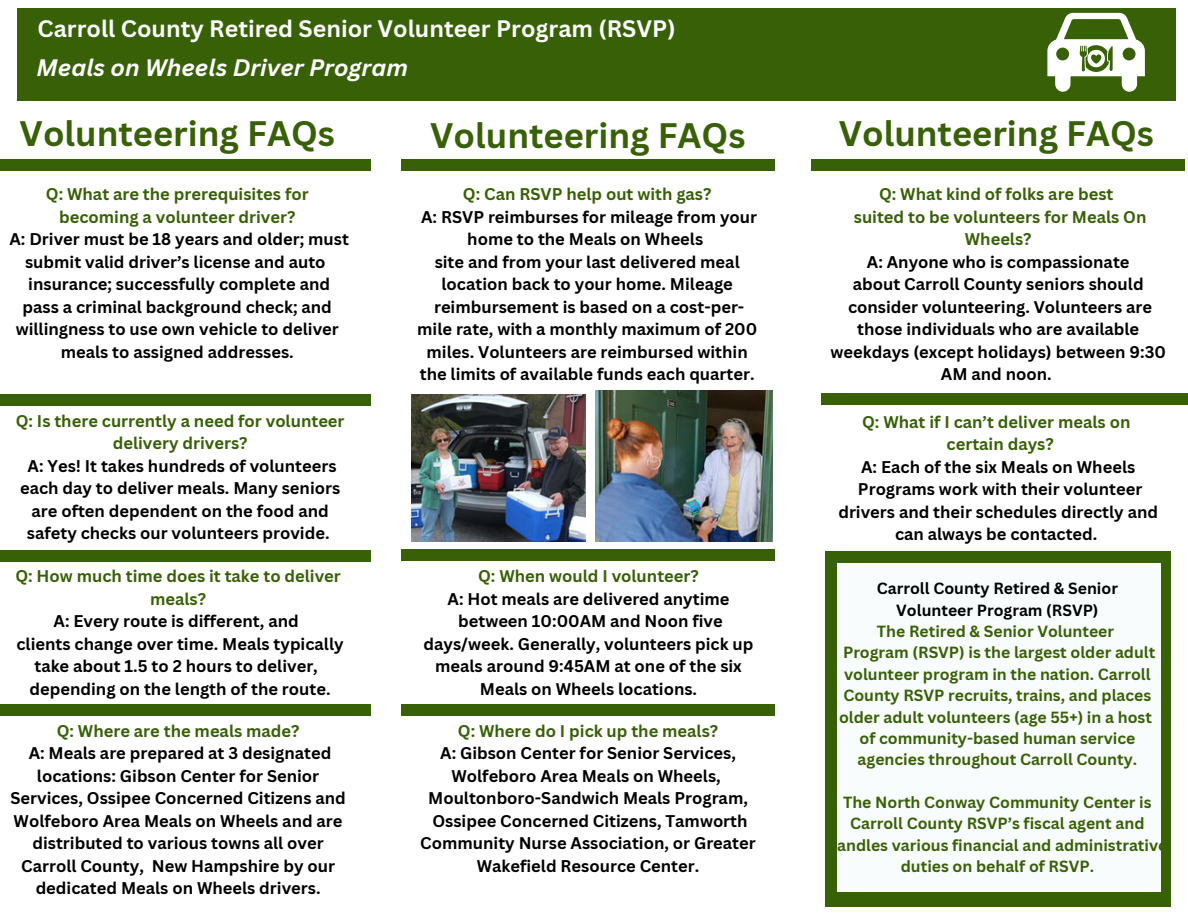
<style>
.page{position:relative;width:1188px;height:918px;background:#fff}
.page>*{position:absolute;margin:0;border:0;box-sizing:border-box;transform-origin:0 0}
.t1{font:700 34.5px "Canva Sans";color:#386006}
.t2{font:700 23.25px "Canva Sans";color:#fcfdfd}
.t3{font:italic 700 23.25px "Canva Sans";color:#fcfdfd}
.t4{font:700 16.5px/22.5px "Canva Sans";color:#000;text-align:center}
.t5{font:700 16.5px/22.5px "Canva Sans";color:#386006;text-align:center}
.t6{font:700 15.75px/21.3px "Canva Sans";color:#386006;text-align:center}
.t7{font:700 15.75px "Canva Sans";color:#000}
</style>
<div class="page">
<div style="left:0;top:159px;width:371px;height:12px;background:#386006"></div>
<div style="left:401px;top:159px;width:374px;height:12px;background:#386006"></div>
<div style="left:812px;top:159px;width:373px;height:12px;background:#386006"></div>
<div style="left:18px;top:8px;width:1158px;height:93px;background:#386006"></div>
<svg style="left:1047px;top:13px;width:98px;height:79px"></svg>
<div style="left:0;top:394px;width:371px;height:12px;background:#386006"></div>
<div style="left:0;top:550px;width:371px;height:11px;background:#386006"></div>
<div style="left:0;top:704px;width:371px;height:12px;background:#386006"></div>
<div style="left:401px;top:550px;width:374px;height:11px;background:#386006"></div>
<div style="left:401px;top:704px;width:374px;height:12px;background:#386006"></div>
<img style="left:412px;top:394px;width:173px;height:148px">
<img style="left:596px;top:391px;width:177px;height:151px">
<div style="left:821px;top:393px;width:367px;height:11px;background:#386006"></div>
<div style="left:825px;top:551px;width:346px;height:356px;background:#386006"></div>
<div style="left:837px;top:563px;width:324px;height:328px;background:#f9fcfc"></div>
<h2 class="t2" style="left:38px;top:12px;width:640px">Carroll County Retired Senior Volunteer Program (RSVP)</h2>
<h2 class="t3" style="left:36px;top:51px;width:373px">Meals on Wheels Driver Program</h2>
<p class="t1" style="left:20px;top:109px;width:317px">Volunteering FAQs</p>
<p class="t1" style="left:430px;top:111px;width:317px">Volunteering FAQs</p>
<p class="t1" style="left:839px;top:109px;width:317px">Volunteering FAQs</p>
<h1 class="t5" style="left:46px;top:183px;width:264px">Q: What are the prerequisites for becoming a volunteer driver?</h1>
<h1 class="t4" style="left:9px;top:228px;width:341px">A: Driver must be 18 years and older; must submit valid driver’s license and auto</h1>
<h1 class="t4" style="left:16px;top:273px;width:325px">insurance; successfully complete and pass a criminal background check; and willingness to use own vehicle to deliver meals to assigned addresses.</h1>
<p class="t5" style="left:879px;top:183px;width:236px">Q: What kind of folks are best</p>
<p class="t5" style="left:854px;top:205px;width:294px">suited to be volunteers for Meals On<br>Wheels?</p>
<p class="t4" style="left:867px;top:250px;width:264px">A: Anyone who is compassionate</p>
<p class="t4" style="left:853px;top:273px;width:292px">about Carroll County seniors should</p>
<p class="t4" style="left:831px;top:295px;width:337px">consider volunteering. Volunteers are those individuals who are available weekdays (except holidays) between 9:30<br>AM and noon.</p>
<p class="t5" style="left:463px;top:183px;width:250px">Q: Can RSVP help out with gas?</p>
<p class="t4" style="left:421px;top:205px;width:338px">A: RSVP reimburses for mileage from your home to the Meals on Wheels</p>
<p class="t4" style="left:435px;top:250px;width:307px">site and from your last delivered meal</p>
<p class="t4" style="left:442px;top:273px;width:293px">location back to your home. Mileage</p>
<p class="t4" style="left:417px;top:295px;width:341px">reimbursement is based on a cost-per&shy;mile rate, with a monthly maximum of 200 miles. Volunteers are reimbursed within the limits of available funds each quarter.</p>
<p class="t5" style="left:16px;top:409px;width:330px">Q: Is there currently a need for volunteer delivery drivers?</p>
<p class="t4" style="left:20px;top:454px;width:322px">A: Yes! It takes hundreds of volunteers each day to deliver meals. Many seniors are often dependent on the food and safety checks our volunteers provide.</p>
<p class="t5" style="left:15px;top:565px;width:327px">Q: How much time does it take to deliver meals?</p>
<p class="t4" style="left:54px;top:610px;width:247px">A: Every route is different, and</p>
<p class="t4" style="left:17px;top:632px;width:329px">clients change over time. Meals typically take about 1.5 to 2 hours to deliver,</p>
<p class="t4" style="left:30px;top:677px;width:303px">depending on the length of the route.</p>
<p class="t5" style="left:57px;top:719px;width:244px">Q: Where are the meals made?</p>
<p class="t4" style="left:10px;top:741px;width:337px">A: Meals are prepared at 3 designated locations: Gibson Center for Senior Services, Ossipee Concerned Citizens and Wolfeboro Area Meals on Wheels and are distributed to various towns all over Carroll County, New Hampshire by our dedicated Meals on Wheels drivers.</p>
<p class="t5" style="left:478px;top:564px;width:222px">Q: When would I volunteer?</p>
<p class="t4" style="left:448px;top:587px;width:283px">A: Hot meals are delivered anytime</p>
<p class="t4" style="left:424px;top:609px;width:331px">between 10:00AM and Noon five days/week. Generally, volunteers pick up meals around 9:45AM at one of the six Meals on Wheels locations.</p>
<p class="t5" style="left:458px;top:719px;width:262px">Q: Where do I pick up the meals?</p>
<p class="t4" style="left:440px;top:741px;width:297px">A: Gibson Center for Senior Services,<br>Wolfeboro Area Meals on Wheels,</p>
<p class="t4" style="left:428px;top:786px;width:321px">Moultonboro-Sandwich Meals Program,</p>
<p class="t4" style="left:420px;top:809px;width:337px">Ossipee Concerned Citizens, Tamworth<br>Community Nurse Association, or Greater<br>Wakefield Resource Center.</p>
<p class="t5" style="left:862px;top:410px;width:270px">Q: What if I can’t deliver meals on</p>
<p class="t5" style="left:947px;top:433px;width:109px">certain days?</p>
<p class="t4" style="left:861px;top:455px;width:276px">A: Each of the six Meals on Wheels</p>
<p class="t4" style="left:838px;top:478px;width:321px">Programs work with their volunteer drivers and their schedules directly and can always be contacted.</p>
<p class="t7" style="left:877px;top:578px;width:243px">Carroll County Retired &amp; Senior</p>
<p class="t7" style="left:896px;top:599px;width:204px">Volunteer Program (RSVP)</p>
<p class="t6" style="left:877px;top:620px;width:239px">The Retired &amp; Senior Volunteer</p>
<p class="t6" style="left:839px;top:642px;width:318px">Program (RSVP) is the largest older adult volunteer program in the nation. Carroll County RSVP recruits, trains, and places older adult volunteers (age 55+) in a host</p>
<p class="t6" style="left:859px;top:727px;width:277px">of community-based human service</p>
<p class="t6" style="left:858px;top:749px;width:281px">agencies throughout Carroll County.</p>
<p class="t6" style="left:843px;top:791px;width:310px">The North Conway Community Center is</p>
<p class="t6" style="left:827px;top:813px;width:342px">Carroll County RSVP’s fiscal agent and handles various financial and administrative duties on behalf of RSVP.</p>
</div>
